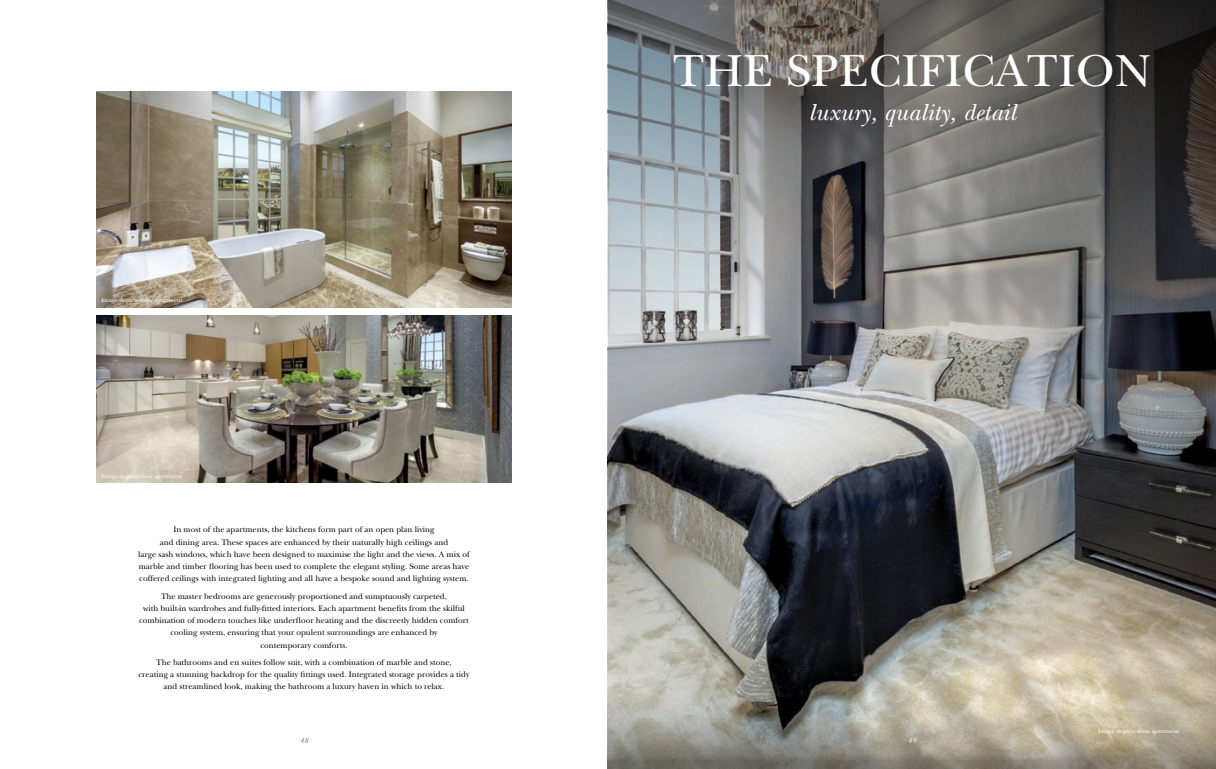
<style>
.page{position:relative;width:1216px;height:769px;background:#fff}
.page>*{position:absolute;margin:0;border:0;box-sizing:border-box;transform-origin:0 0}
.t1{font:46.81px "New Baskerville";letter-spacing:.015em;color:#fff}
.t2{font:italic 24.06px "New Baskerville";letter-spacing:.005em;color:#fff}
.t3{font:8.31px/12.2px "New Baskerville";color:#000;text-align:center}
.t4{font:italic 7.88px "New Baskerville";color:#6d6e71}
.t5{font:italic 7.88px "New Baskerville";color:#fff}
.t6{font:6.12px "New Baskerville";color:#fff}
</style>
<div class="page">
<svg style="left:608px;top:0;width:607px;height:769px;background:#7a7a77"></svg>
<img style="left:96px;top:92px;width:416px;height:215px">
<img style="left:96px;top:316px;width:416px;height:167px">
<p class="t6" style="left:101px;top:297px;width:83px">Image depicts show apartment</p>
<p class="t6" style="left:101px;top:472px;width:83px">Image depicts show apartment</p>
<p class="t3" style="left:138px;top:524px;width:334px">In most of the apartments, the kitchens form part of an open plan living<br>and dining area. These spaces are enhanced by their naturally high ceilings and<br>large sash windows, which have been designed to maximise the light and the views. A mix of marble and timber flooring has been used to complete the elegant styling. Some areas have coffered ceilings with integrated lighting and all have a bespoke sound and lighting system.</p>
<p class="t3" style="left:139px;top:590px;width:331px">The master bedrooms are generously proportioned and sumptuously carpeted,<br>with built-in wardrobes and fully-fitted interiors. Each apartment benefits from the skilful combination of modern touches like underfloor heating and the discreetly hidden comfort cooling system, ensuring that your opulent surroundings are enhanced by<br>contemporary comforts.</p>
<p class="t3" style="left:138px;top:656px;width:333px">The bathrooms and en suites follow suit, with a combination of marble and stone,<br>creating a stunning backdrop for the quality fittings used. Integrated storage provides a tidy and streamlined look, making the bathroom a luxury haven in which to relax.</p>
<h1 class="t1" style="left:673px;top:44px;width:479px">THE SPECIFICATION</h1>
<h2 class="t2" style="left:808px;top:98px;width:209px">luxury, quality, detail</h2>
<p class="t6" style="left:1098px;top:727px;width:83px">Image depicts show apartment</p>
<p class="t4" style="left:300px;top:736px;width:10px">48</p>
<p class="t5" style="left:907px;top:736px;width:10px">49</p>
</div>
